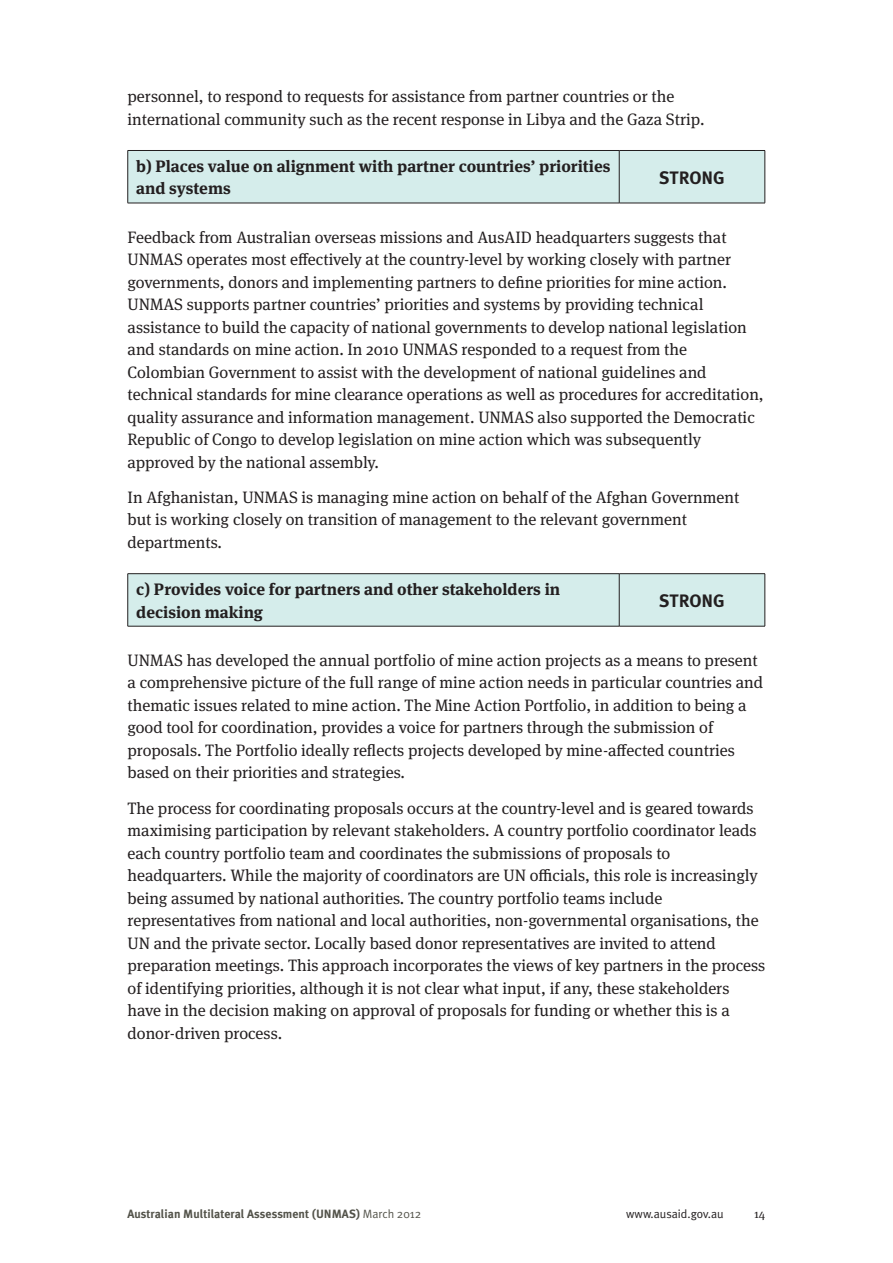
<style>
.page{position:relative;width:893px;height:1263px;background:#fff}
.page>*{position:absolute;margin:0;border:0;box-sizing:border-box;transform-origin:0 0}
._08bbbb_RIGHT_COLUMN{font:700 18px "Meta Plus";color:#231f20}
._04__BODY_TEXT{font:16.5px/22.5px "Meta Serif OT";color:#231f20}
._04__BODY_TEXT-2{font:700 16.5px/22.5px "Meta Serif OT";color:#231f20}
.t1{font:700 12px "Meta Plus";color:#53534a}
.t2{font:12px "Meta Plus Normal";color:#231f20}
.t3{font:12px "Meta Serif OT";color:#231f20}
.s1{font-family:"Meta Plus Normal";font-weight:400}
</style>
<div class="page">
<div style="left:128px;top:151px;width:637px;height:52px;background:#d5edeb"></div>
<hr style="left:128px;top:150px;width:491px;height:1px;background:#231f20">
<hr style="left:619px;top:150px;width:146px;height:1px;background:#231f20">
<hr style="left:619px;top:151px;width:1px;height:52px;background:#231f20">
<hr style="left:128px;top:203px;width:491px;height:1px;background:#231f20">
<hr style="left:619px;top:203px;width:146px;height:1px;background:#231f20">
<hr style="left:127px;top:151px;width:1px;height:52px;background:#231f20">
<hr style="left:765px;top:151px;width:1px;height:52px;background:#231f20">
<div style="left:128px;top:574px;width:637px;height:52px;background:#d5edeb"></div>
<hr style="left:128px;top:573px;width:491px;height:1px;background:#231f20">
<hr style="left:619px;top:573px;width:146px;height:1px;background:#231f20">
<hr style="left:619px;top:574px;width:1px;height:52px;background:#231f20">
<hr style="left:128px;top:626px;width:491px;height:1px;background:#231f20">
<hr style="left:619px;top:626px;width:146px;height:1px;background:#231f20">
<hr style="left:127px;top:574px;width:1px;height:52px;background:#231f20">
<hr style="left:765px;top:574px;width:1px;height:52px;background:#231f20">
<p class="_04__BODY_TEXT" style="left:128px;top:86px;width:578px">personnel, to respond to requests for assistance from partner countries or the international community such as the recent response in Libya and the Gaza Strip.</p>
<p class="_04__BODY_TEXT-2" style="left:136px;top:155px;width:476px">b) Places value on alignment with partner countries’ priorities and systems</p>
<p class="_08bbbb_RIGHT_COLUMN" style="left:659px;top:167px;width:67px">STRONG</p>
<p class="_04__BODY_TEXT" style="left:128px;top:226px;width:638px">Feedback from Australian overseas missions and AusAID headquarters suggests that UNMAS operates most effectively at the country-level by working closely with partner governments, donors and implementing partners to define priorities for mine action.<br>UNMAS supports partner countries’ priorities and systems by providing technical assistance to build the capacity of national governments to develop national legislation and standards on mine action. In 2010 UNMAS responded to a request from the Colombian Government to assist with the development of national guidelines and technical standards for mine clearance operations as well as procedures for accreditation, quality assurance and information management. UNMAS also supported the Democratic Republic of Congo to develop legislation on mine action which was subsequently approved by the national assembly.</p>
<p class="_04__BODY_TEXT" style="left:128px;top:486px;width:613px">In Afghanistan, UNMAS is managing mine action on behalf of the Afghan Government but is working closely on transition of management to the relevant government departments.</p>
<p class="_04__BODY_TEXT-2" style="left:136px;top:578px;width:425px">c) Provides voice for partners and other stakeholders in decision making</p>
<p class="_08bbbb_RIGHT_COLUMN" style="left:659px;top:590px;width:67px">STRONG</p>
<p class="_04__BODY_TEXT" style="left:128px;top:649px;width:637px">UNMAS has developed the annual portfolio of mine action projects as a means to present a comprehensive picture of the full range of mine action needs in particular countries and thematic issues related to mine action. The Mine Action Portfolio, in addition to being a good tool for coordination, provides a voice for partners through the submission of proposals. The Portfolio ideally reflects projects developed by mine-affected countries based on their priorities and strategies.</p>
<p class="_04__BODY_TEXT" style="left:128px;top:797px;width:639px">The process for coordinating proposals occurs at the country-level and is geared towards maximising participation by relevant stakeholders. A country portfolio coordinator leads each country portfolio team and coordinates the submissions of proposals to headquarters. While the majority of coordinators are UN officials, this role is increasingly being assumed by national authorities. The country portfolio teams include representatives from national and local authorities, non-governmental organisations, the UN and the private sector. Locally based donor representatives are invited to attend preparation meetings. This approach incorporates the views of key partners in the process of identifying priorities, although it is not clear what input, if any, these stakeholders have in the decision making on approval of proposals for funding or whether this is a donor-driven process.</p>
<p class="t1" style="left:128px;top:1207px;width:295px">Australian Multilateral Assessment (UNMAS) <span class="s1">March 2012</span></p>
<p class="t2" style="left:626px;top:1207px;width:99px">www.ausaid.gov.au</p>
<p class="t3" style="left:754px;top:1207px;width:13px">14</p>
</div>
